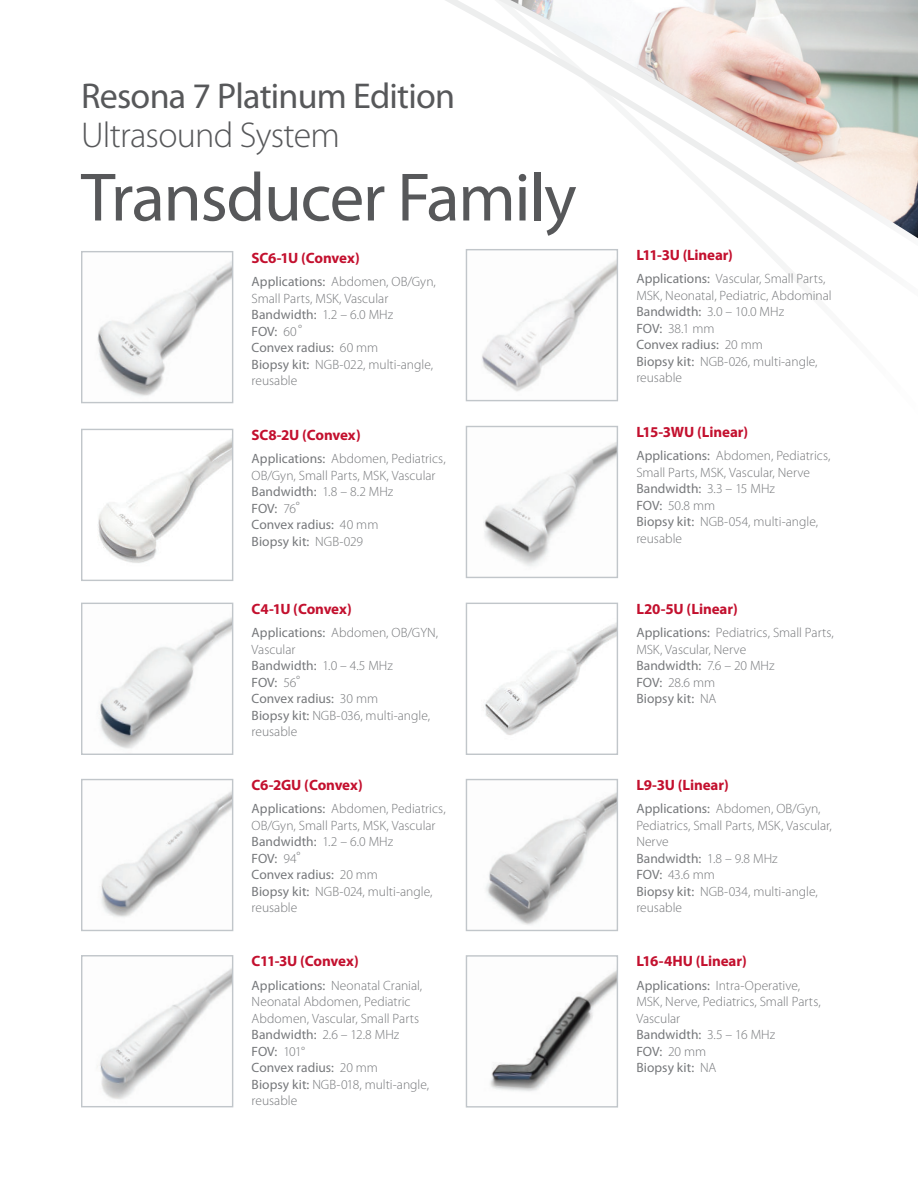
<style>
.page{position:relative;width:918px;height:1188px;background:#fff}
.page>*{position:absolute;margin:0;border:0;box-sizing:border-box;transform-origin:0 0}
.t1{font:69px "Myriad Pro";letter-spacing:-.02em;color:#57585a}
.t2{font:36px "Myriad Pro";letter-spacing:-.02em;color:#57585a}
.t3{font:300 36px "Myriad Pro";letter-spacing:-.02em;color:#57585a}
.t4{font:700 15px "Myriad Pro";letter-spacing:-.01em;color:#c3102e}
.t5{font:300 13.5px/16.5px "Myriad Pro";color:#76787b}
.s1{font-weight:400}
</style>
<div class="page">
<svg style="left:233px;top:0;width:685px;height:355px"></svg>
<img style="left:98px;top:439px;width:133px;height:124px">
<div style="left:81px;top:429px;width:152px;height:152px;border:1px solid #c1c6ca"></div>
<img style="left:97px;top:261px;width:134px;height:135px">
<div style="left:81px;top:251px;width:152px;height:152px;border:1px solid #c1c6ca"></div>
<img style="left:101px;top:791px;width:130px;height:126px">
<div style="left:81px;top:779px;width:152px;height:152px;border:1px solid #c1c6ca"></div>
<img style="left:97px;top:968px;width:134px;height:132px">
<div style="left:81px;top:955px;width:152px;height:152px;border:1px solid #c1c6ca"></div>
<img style="left:468px;top:251px;width:148px;height:141px">
<div style="left:466px;top:249px;width:152px;height:152px;border:1px solid #c1c6ca"></div>
<img style="left:100px;top:617px;width:131px;height:132px">
<div style="left:81px;top:603px;width:152px;height:152px;border:1px solid #c1c6ca"></div>
<img style="left:485px;top:623px;width:131px;height:112px">
<div style="left:466px;top:603px;width:152px;height:152px;border:1px solid #c1c6ca"></div>
<img style="left:485px;top:792px;width:131px;height:133px">
<div style="left:466px;top:779px;width:152px;height:152px;border:1px solid #c1c6ca"></div>
<img style="left:490px;top:971px;width:126px;height:121px">
<div style="left:466px;top:955px;width:152px;height:153px;border:1px solid #c1c6ca"></div>
<img style="left:483px;top:442px;width:133px;height:124px">
<div style="left:466px;top:426px;width:152px;height:152px;border:1px solid #c1c6ca"></div>
<h2 class="t2" style="left:81px;top:82px;width:376px">Resona 7 Platinum Edition</h2>
<h2 class="t3" style="left:81px;top:121px;width:261px">Ultrasound System</h2>
<h1 class="t1" style="left:81px;top:171px;width:497px">Transducer Family</h1>
<p class="t4" style="left:252px;top:252px;width:110px">SC6-1U (Convex)</p>
<p class="t5" style="left:252px;top:275px;width:186px"><span class="s1">Applications:</span> Abdomen, OB/Gyn,<br>Small Parts, MSK, Vascular<br><span class="s1">Bandwidth:</span> 1.2 – 6.0 MHz<br><span class="s1">FOV:</span> 60°<br><span class="s1">Convex radius:</span> 60 mm<br><span class="s1">Biopsy kit:</span> NGB-022, multi-angle, reusable</p>
<p class="t4" style="left:252px;top:429px;width:111px">SC8-2U (Convex)</p>
<p class="t5" style="left:252px;top:452px;width:196px"><span class="s1">Applications:</span> Abdomen, Pediatrics,<br>OB/Gyn, Small Parts, MSK, Vascular<br><span class="s1">Bandwidth:</span> 1.8 – 8.2 MHz<br><span class="s1">FOV:</span> 76°<br><span class="s1">Convex radius:</span> 40 mm<br><span class="s1">Biopsy kit:</span> NGB-029</p>
<p class="t4" style="left:252px;top:603px;width:102px">C4-1U (Convex)</p>
<p class="t5" style="left:252px;top:626px;width:188px"><span class="s1">Applications:</span> Abdomen, OB/GYN,<br>Vascular<br><span class="s1">Bandwidth:</span> 1.0 – 4.5 MHz<br><span class="s1">FOV:</span> 56°<br><span class="s1">Convex radius:</span> 30 mm<br><span class="s1">Biopsy kit:</span> NGB-036, multi-angle, reusable</p>
<p class="t4" style="left:252px;top:779px;width:113px">C6-2GU (Convex)</p>
<p class="t5" style="left:252px;top:802px;width:196px"><span class="s1">Applications:</span> Abdomen, Pediatrics,<br>OB/Gyn, Small Parts, MSK, Vascular<br><span class="s1">Bandwidth:</span> 1.2 – 6.0 MHz<br><span class="s1">FOV:</span> 94°<br><span class="s1">Convex radius:</span> 20 mm<br><span class="s1">Biopsy kit:</span> NGB-024, multi-angle, reusable</p>
<p class="t4" style="left:252px;top:956px;width:109px">C11-3U (Convex)</p>
<p class="t5" style="left:252px;top:978px;width:179px"><span class="s1">Applications:</span> Neonatal Cranial,<br>Neonatal Abdomen, Pediatric<br>Abdomen, Vascular, Small Parts<br><span class="s1">Bandwidth:</span> 2.6 – 12.8 MHz<br><span class="s1">FOV:</span> 101°<br><span class="s1">Convex radius:</span> 20 mm<br><span class="s1">Biopsy kit:</span> NGB-018, multi-angle, reusable</p>
<p class="t4" style="left:636px;top:250px;width:98px">L11-3U (Linear)</p>
<p class="t5" style="left:636px;top:272px;width:197px"><span class="s1">Applications:</span> Vascular, Small Parts,<br>MSK, Neonatal, Pediatric, Abdominal<br><span class="s1">Bandwidth:</span> 3.0 – 10.0 MHz<br><span class="s1">FOV:</span> 38.1 mm<br><span class="s1">Convex radius:</span> 20 mm<br><span class="s1">Biopsy kit:</span> NGB-026, multi-angle, reusable</p>
<p class="t4" style="left:636px;top:426px;width:113px">L15-3WU (Linear)</p>
<p class="t5" style="left:636px;top:449px;width:196px"><span class="s1">Applications:</span> Abdomen, Pediatrics,<br>Small Parts, MSK, Vascular, Nerve<br><span class="s1">Bandwidth:</span> 3.3 – 15 MHz<br><span class="s1">FOV:</span> 50.8 mm<br><span class="s1">Biopsy kit:</span> NGB-054, multi-angle, reusable</p>
<p class="t4" style="left:636px;top:603px;width:103px">L20-5U (Linear)</p>
<p class="t5" style="left:636px;top:626px;width:199px"><span class="s1">Applications:</span> Pediatrics, Small Parts,<br>MSK, Vascular, Nerve<br><span class="s1">Bandwidth:</span> 7.6 – 20 MHz<br><span class="s1">FOV:</span> 28.6 mm<br><span class="s1">Biopsy kit:</span> NA</p>
<p class="t4" style="left:636px;top:779px;width:94px">L9-3U (Linear)</p>
<p class="t5" style="left:636px;top:802px;width:197px"><span class="s1">Applications:</span> Abdomen, OB/Gyn,<br>Pediatrics, Small Parts, MSK, Vascular,<br>Nerve<br><span class="s1">Bandwidth:</span> 1.8 – 9.8 MHz<br><span class="s1">FOV:</span> 43.6 mm<br><span class="s1">Biopsy kit:</span> NGB-034, multi-angle, reusable</p>
<p class="t4" style="left:636px;top:956px;width:112px">L16-4HU (Linear)</p>
<p class="t5" style="left:636px;top:978px;width:186px"><span class="s1">Applications:</span> Intra-Operative,<br>MSK, Nerve, Pediatrics, Small Parts,<br>Vascular<br><span class="s1">Bandwidth:</span> 3.5 – 16 MHz<br><span class="s1">FOV:</span> 20 mm<br><span class="s1">Biopsy kit:</span> NA</p>
</div>
